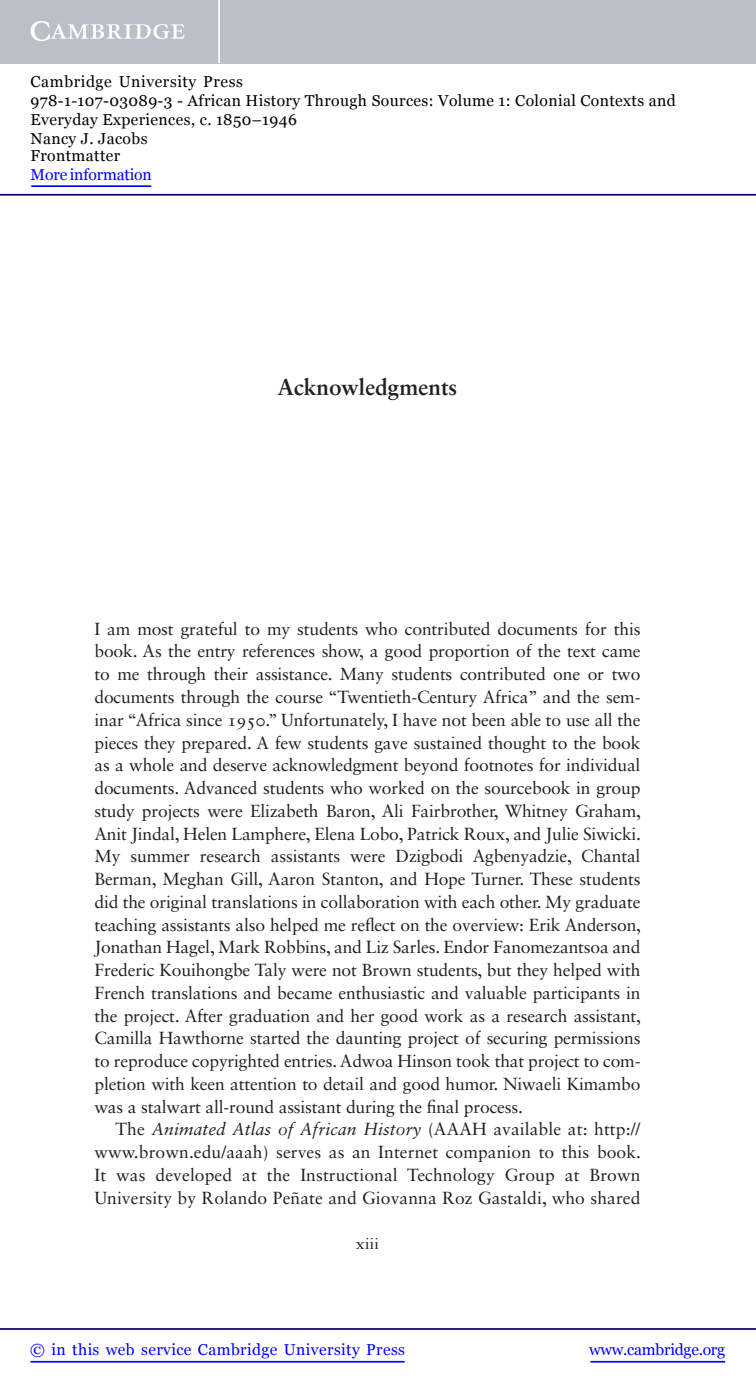
<style>
.page{position:relative;width:756px;height:1388px;background:#fff}
.page>*{position:absolute;margin:0;border:0;box-sizing:border-box;transform-origin:0 0}
.t1{font:700 22.75px "Sabon LT Std";color:#231f20}
.t2{font:17.5px/22.8px "Sabon LT Std";color:#231f20;text-align:justify}
.t3{font:15.75px/18.6px "Georgia";letter-spacing:.025em;color:#000}
.t4{font:15.75px "Georgia";letter-spacing:.025em;color:#00f}
.t5{font:15.75px "Georgia";letter-spacing:-.015em;color:#00f}
.t6{font:15.75px "Georgia";letter-spacing:-.01em;color:#00f}
.t7{font:15.75px "Sabon LT Std";color:#231f20}
.s1{font-style:italic}
</style>
<div class="page">
<hr style="left:591px;top:1361px;width:134px;height:1px;background:#00f">
<hr style="left:0;top:1328px;width:756px;height:2px;background:#150666">
<hr style="left:31px;top:1361px;width:374px;height:1px;background:#00f">
<div style="left:0;top:0;width:756px;height:63px;background:#bac0c6"></div>
<svg style="left:31px;top:21px;width:154px;height:20px"></svg>
<hr style="left:218px;top:0;width:2px;height:63px;background:#fff">
<hr style="left:0;top:194px;width:756px;height:2px;background:#150666">
<hr style="left:31px;top:185px;width:120px;height:2px;background:#00f">
<p class="t3" style="left:31px;top:73px;width:647px">Cambridge University Press<br>978-1-107-03089-3 - African History Through Sources: Volume 1: Colonial Contexts and Everyday Experiences, c. 1850–1946<br>Nancy J. Jacobs<br>Frontmatter</p>
<p class="t6" style="left:31px;top:165px;width:123px">More information</p>
<h1 class="t1" style="left:278px;top:378px;width:181px">Acknowledgments</h1>
<p class="t2" style="left:94px;top:619px;width:548px">I am most grateful to my students who contributed documents for this book. As the entry references show, a good proportion of the text came to me through their assistance. Many students contributed one or two documents through the course “Twentieth-Century Africa” and the sem&shy;inar “Africa since 1950.” Unfortunately, I have not been able to use all the pieces they prepared. A few students gave sustained thought to the book as a whole and deserve acknowledgment beyond footnotes for individual documents. Advanced students who worked on the sourcebook in group study projects were Elizabeth Baron, Ali Fairbrother, Whitney Graham, Anit Jindal, Helen Lamphere, Elena Lobo, Patrick Roux, and Julie Siwicki.<br>My summer research assistants were Dzigbodi Agbenyadzie, Chantal Berman, Meghan Gill, Aaron Stanton, and Hope Turner. These students did the original translations in collaboration with each other. My graduate teaching assistants also helped me reflect on the overview: Erik Anderson, Jonathan Hagel, Mark Robbins, and Liz Sarles. Endor Fanomezantsoa and Frederic Kouihongbe Taly were not Brown students, but they helped with French translations and became enthusiastic and valuable participants in the project. After graduation and her good work as a research assistant, Camilla Hawthorne started the daunting project of securing permissions to reproduce copyrighted entries. Adwoa Hinson took that project to com&shy;pletion with keen attention to detail and good humor. Niwaeli Kimambo was a stalwart all-round assistant during the final process.</p>
<p class="t2" style="left:94px;top:1119px;width:548px;text-indent:21px">The <span class="s1">Animated Atlas of African History</span> (AAAH available at: http:// www.brown.edu/aaah ) serves as an Internet companion to this book.<br>It was developed at the Instructional Technology Group at Brown University by Rolando Pe ñ ate and Giovanna Roz Gastaldi, who shared</p>
<p class="t7" style="left:356px;top:1237px;width:25px">xiii</p>
<p class="t4" style="left:30px;top:1339px;width:376px">© in this web service Cambridge University Press</p>
<p class="t5" style="left:589px;top:1339px;width:137px">www.cambridge.org</p>
</div>
